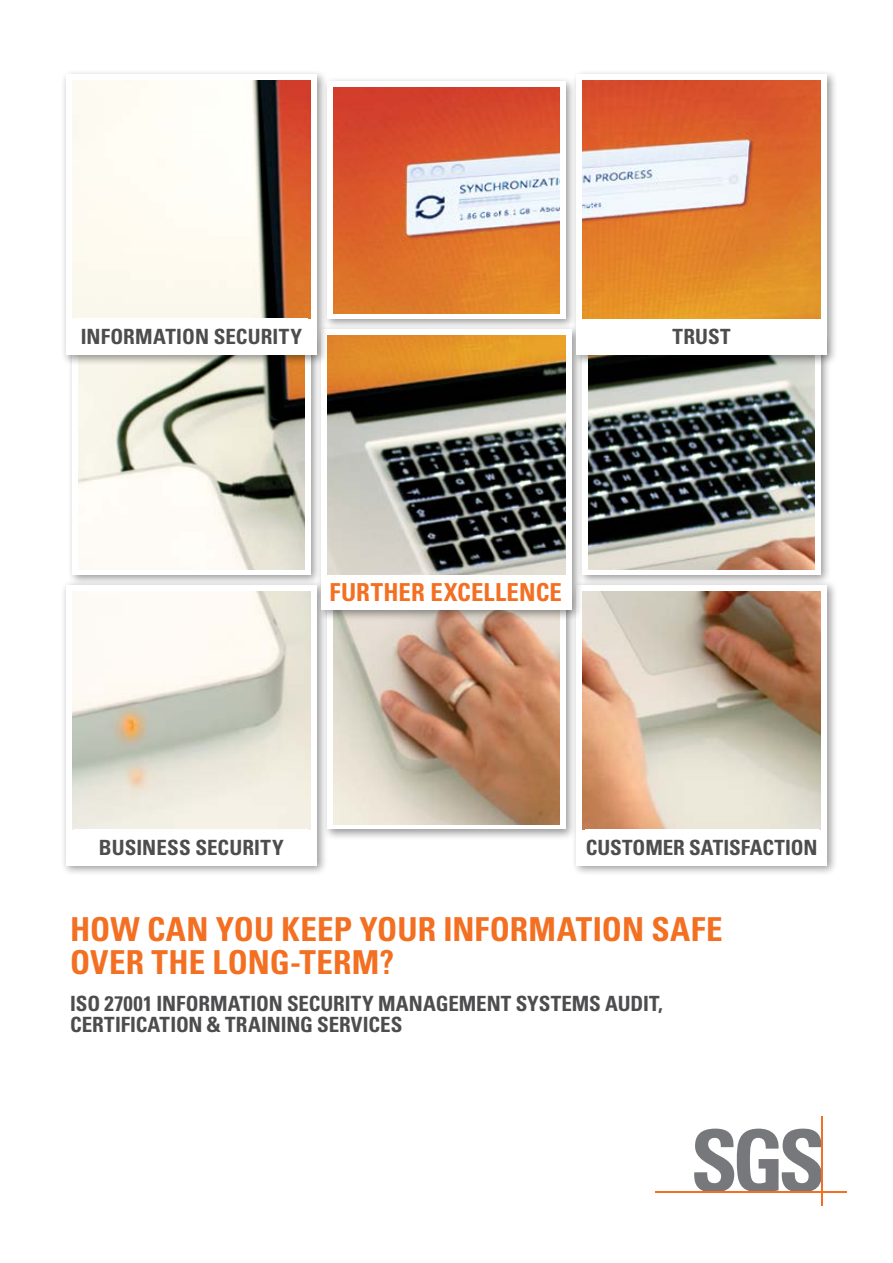
<style>
.page{position:relative;width:893px;height:1263px;background:#fff}
.page>*{position:absolute;margin:0;border:0;box-sizing:border-box;transform-origin:0 0}
.t1{font:700 condensed 33px/33px "Univers LT";letter-spacing:.005em;color:#f36f21}
.t2{font:700 condensed 24.75px "Univers LT";letter-spacing:.005em;color:#f36f21}
.t3{font:700 condensed 21px/21px "Univers LT";color:#4d4d4f}
</style>
<div class="page">
<div style="left:61px;top:579px;width:267px;height:297px;background:#000;opacity:.4"></div>
<div style="left:66px;top:585px;width:251px;height:280px;background:#fff"></div>
<img style="left:72px;top:591px;width:238px;height:238px">
<div style="left:571px;top:579px;width:267px;height:297px;background:#000;opacity:.4"></div>
<div style="left:576px;top:585px;width:251px;height:280px;background:#fff"></div>
<img style="left:583px;top:591px;width:238px;height:238px">
<div style="left:322px;top:586px;width:255px;height:254px;background:#000;opacity:.4"></div>
<div style="left:327px;top:592px;width:239px;height:237px;background:#fff"></div>
<div style="left:577px;top:332px;width:255px;height:254px;background:#000;opacity:.4"></div>
<div style="left:582px;top:337px;width:239px;height:237px;background:#fff"></div>
<div style="left:67px;top:332px;width:255px;height:254px;background:#000;opacity:.4"></div>
<div style="left:72px;top:337px;width:238px;height:237px;background:#fff"></div>
<img style="left:333px;top:621px;width:227px;height:203px">
<img style="left:588px;top:366px;width:227px;height:203px">
<img style="left:78px;top:366px;width:226px;height:203px">
<div style="left:316px;top:324px;width:267px;height:297px;background:#000;opacity:.4"></div>
<div style="left:321px;top:330px;width:251px;height:280px;background:#fff"></div>
<img style="left:327px;top:336px;width:239px;height:238px">
<div style="left:322px;top:76px;width:255px;height:254px;background:#000;opacity:.4"></div>
<div style="left:327px;top:81px;width:239px;height:238px;background:#fff"></div>
<div style="left:571px;top:69px;width:267px;height:297px;background:#000;opacity:.4"></div>
<div style="left:576px;top:74px;width:251px;height:281px;background:#fff"></div>
<img style="left:333px;top:87px;width:227px;height:227px">
<img style="left:583px;top:81px;width:238px;height:238px">
<svg style="left:694px;top:1128px;width:127px;height:63px"></svg>
<hr style="left:655px;top:1191px;width:192px;height:2px;background:#f36f21">
<hr style="left:821px;top:1116px;width:2px;height:89px;background:#f36f21">
<div style="left:61px;top:69px;width:267px;height:297px;background:#000;opacity:.4"></div>
<div style="left:66px;top:74px;width:251px;height:281px;background:#fff"></div>
<img style="left:72px;top:81px;width:238px;height:238px">
<p class="t3" style="left:81px;top:326px;width:223px">INFORMATION SECURITY</p>
<p class="t2" style="left:330px;top:577px;width:234px">FURTHER EXCELLENCE</p>
<p class="t3" style="left:672px;top:326px;width:60px">TRUST</p>
<p class="t3" style="left:99px;top:836px;width:186px">BUSINESS SECURITY</p>
<p class="t3" style="left:586px;top:836px;width:233px">CUSTOMER SATISFACTION</p>
<h1 class="t1" style="left:70px;top:912px;width:654px">HOW CAN YOU KEEP YOUR INFORMATION SAFE<br>OVER THE LONG-TERM?</h1>
<p class="t3" style="left:70px;top:993px;width:594px">ISO 27001 INFORMATION SECURITY MANAGEMENT SYSTEMS AUDIT,<br>CERTIFICATION &amp; TRAINING SERVICES</p>
</div>
